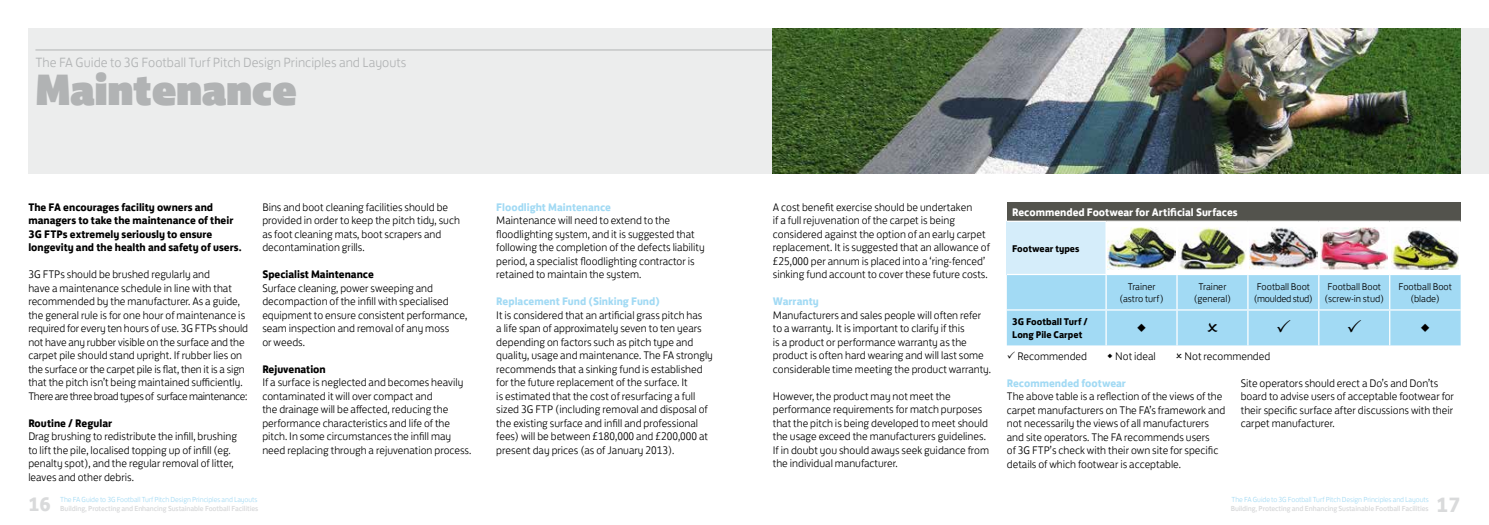
<style>
.page{position:relative;width:1489px;height:525px;background:#fff}
.page>*{position:absolute;margin:0;border:0;box-sizing:border-box;transform-origin:0 0}
.t1{font:45px "FS Jack Poster";letter-spacing:-.01em;color:#b1b3b4}
.t2{font:700 21.25px "FS Jack";color:#d9dadb}
.t3{font:700 20px "FS Jack";color:#d9dadb}
.t4{font:300 13.75px "FS Jack";color:#b1b3b4}
.t5{font:300 11.25px/13.5px "FS Jack";color:#000}
.t6{font:700 11.25px/13.5px "FS Jack";color:#000}
.t7{font:700 11.25px "FS Jack";color:#a2daf4}
.t8{font:700 11.25px "FS Jack";letter-spacing:-.01em;color:#fff}
.t9{font:300 10px/12.5px "FS Jack";color:#000;text-align:center}
.t10{font:700 10px/12.5px "FS Jack";color:#000}
.t11{font:500 7.5px "FS Jack";letter-spacing:-.01em;color:#d9dadb}
.t12{font:300 7.5px "FS Jack";letter-spacing:-.01em;color:#a2daf4}
</style>
<div class="page">
<div style="left:28px;top:28px;width:1460px;height:146px;background:#eceded"></div>
<hr style="left:35px;top:50px;width:745px;height:1px;background:#b1b3b4">
<img style="left:772px;top:28px;width:688px;height:146px">
<div style="left:1006px;top:202px;width:454px;height:19px;background:#53534d"></div>
<div style="left:1006px;top:221px;width:100px;height:53px;background:#d5edfa"></div>
<div style="left:1006px;top:275px;width:454px;height:70px;background:#a2daf4"></div>
<hr style="left:1006px;top:220px;width:100px;height:2px;background:#fff">
<hr style="left:1106px;top:220px;width:70px;height:2px;background:#fff">
<hr style="left:1176px;top:220px;width:71px;height:2px;background:#fff">
<hr style="left:1247px;top:220px;width:71px;height:2px;background:#fff">
<hr style="left:1318px;top:220px;width:71px;height:2px;background:#fff">
<hr style="left:1389px;top:220px;width:71px;height:2px;background:#fff">
<hr style="left:1105px;top:275px;width:1px;height:34px;background:#fff">
<hr style="left:1176px;top:275px;width:1px;height:34px;background:#fff">
<hr style="left:1247px;top:275px;width:1px;height:34px;background:#fff">
<hr style="left:1317px;top:275px;width:2px;height:34px;background:#fff">
<hr style="left:1388px;top:275px;width:2px;height:34px;background:#fff">
<hr style="left:1006px;top:309px;width:100px;height:1px;background:#fff">
<hr style="left:1106px;top:309px;width:70px;height:1px;background:#fff">
<hr style="left:1105px;top:310px;width:1px;height:35px;background:#fff">
<hr style="left:1176px;top:309px;width:71px;height:1px;background:#fff">
<hr style="left:1176px;top:310px;width:1px;height:35px;background:#fff">
<hr style="left:1247px;top:309px;width:71px;height:1px;background:#fff">
<hr style="left:1247px;top:310px;width:1px;height:35px;background:#fff">
<hr style="left:1318px;top:309px;width:71px;height:1px;background:#fff">
<hr style="left:1317px;top:310px;width:2px;height:35px;background:#fff">
<hr style="left:1389px;top:309px;width:71px;height:1px;background:#fff">
<hr style="left:1388px;top:310px;width:2px;height:35px;background:#fff">
<hr style="left:1105px;top:222px;width:1px;height:52px;background:#fff">
<img style="left:1107px;top:227px;width:68px;height:42px">
<img style="left:1178px;top:227px;width:67px;height:42px">
<img style="left:1249px;top:227px;width:67px;height:42px">
<img style="left:1391px;top:229px;width:67px;height:40px">
<img style="left:1320px;top:227px;width:67px;height:42px">
<svg style="left:1137px;top:324px;width:8px;height:8px"></svg>
<svg style="left:1207px;top:323px;width:10px;height:9px"></svg>
<svg style="left:1276px;top:320px;width:14px;height:12px"></svg>
<svg style="left:1347px;top:320px;width:13px;height:12px"></svg>
<svg style="left:1420px;top:324px;width:8px;height:8px"></svg>
<p class="t4" style="left:35px;top:52px;width:372px">The FA Guide to 3G Football Turf Pitch Design Principles and Layouts</p>
<h1 class="t1" style="left:35px;top:50px;width:263px">Maintenance</h1>
<p class="t6" style="left:28px;top:199px;width:215px">The FA encourages facility owners and managers to take the maintenance of their 3G FTPs extremely seriously to ensure longevity and the health and safety of users.</p>
<p class="t5" style="left:28px;top:266px;width:221px">3G FTPs should be brushed regularly and<br>have a maintenance schedule in line with that recommended by the manufacturer. As a guide, the general rule is for one hour of maintenance is required for every ten hours of use. 3G FTPs should not have any rubber visible on the surface and the carpet pile should stand upright. If rubber lies on the surface or the carpet pile is flat, then it is a sign that the pitch isn’t being maintained sufficiently.<br>There are three broad types of surface maintenance:</p>
<p class="t6" style="left:28px;top:415px;width:85px">Routine / Regular</p>
<p class="t5" style="left:28px;top:428px;width:210px">Drag brushing to redistribute the infill, brushing to lift the pile, localised topping up of infill (eg. penalty spot), and the regular removal of litter, leaves and other debris.</p>
<p class="t5" style="left:262px;top:199px;width:199px">Bins and boot cleaning facilities should be provided in order to keep the pitch tidy, such as foot cleaning mats, boot scrapers and decontamination grills.</p>
<p class="t6" style="left:262px;top:266px;width:113px">Specialist Maintenance</p>
<p class="t5" style="left:262px;top:280px;width:206px">Surface cleaning, power sweeping and decompaction of the infill with specialised equipment to ensure consistent performance, seam inspection and removal of any moss<br>or weeds.</p>
<p class="t6" style="left:262px;top:361px;width:65px">Rejuvenation</p>
<p class="t5" style="left:262px;top:374px;width:210px">If a surface is neglected and becomes heavily contaminated it will over compact and<br>the drainage will be affected, reducing the performance characteristics and life of the pitch. I n some circumstances the infill may need replacing through a rejuvenation process.</p>
<p class="t7" style="left:496px;top:197px;width:116px">Floodlight Maintenance</p>
<p class="t5" style="left:496px;top:212px;width:210px">Maintenance will need to extend to the floodlighting system, and it is suggested that following the completion of the defects liability period, a specialist floodlighting contractor is retained to maintain the system.</p>
<p class="t7" style="left:496px;top:292px;width:165px">Replacement Fund (Sinking Fund)</p>
<p class="t5" style="left:496px;top:307px;width:218px">It is considered that an artificial grass pitch has<br>a life span of approximately seven to ten years depending on factors such as pitch type and quality, usage and maintenance. The FA strongly recommends that a sinking fund is established for the future replacement of the surface. It<br>is estimated that the cost of resurfacing a full sized 3G FTP (including removal and disposal of the existing surface and infill and professional fees) will be between £180,000 and £200,000 at present day prices (as of January 2013).</p>
<p class="t5" style="left:772px;top:199px;width:218px">A cost benefit exercise should be undertaken<br>if a full rejuvenation of the carpet is being considered against the option of an early carpet replacement. It is suggested that an allowance of £25,000 per annum is placed into a ‘ring-fenced’ sinking fund account to cover these future costs.</p>
<p class="t7" style="left:772px;top:292px;width:47px">Warranty</p>
<p class="t5" style="left:772px;top:307px;width:220px">Manufacturers and sales people will often refer to a warranty. It is important to clarify if this<br>is a product or performance warranty as the product is often hard wearing and will last some considerable time meeting the product warranty.</p>
<p class="t5" style="left:772px;top:388px;width:218px">H owever, the product may not meet the performance requirements for match purposes that the pitch is being developed to meet should the usage exceed the manufacturers guidelines.<br>If in doubt you should aways seek guidance from the individual manufacturer.</p>
<p class="t8" style="left:1012px;top:202px;width:227px">Recommended Footwear for Artificial Surfaces</p>
<p class="t10" style="left:1012px;top:241px;width:69px">Footwear types</p>
<p class="t9" style="left:1119px;top:279px;width:46px">Trainer (astro turf)</p>
<p class="t9" style="left:1193px;top:279px;width:39px">Trainer (general)</p>
<p class="t9" style="left:1253px;top:279px;width:61px;text-align:left">Football Boot (moulded stud)</p>
<p class="t9" style="left:1324px;top:279px;width:61px">Football Boot (screw-in stud)</p>
<p class="t9" style="left:1398px;top:279px;width:55px">Football Boot (blade)</p>
<p class="t10" style="left:1012px;top:314px;width:77px">3G Football Turf /<br>Long Pile Carpet</p>
<p class="t5" style="left:1017px;top:348px;width:71px">Recommended</p>
<p class="t5" style="left:1115px;top:348px;width:42px">Not ideal</p>
<p class="t5" style="left:1184px;top:348px;width:87px">Not recommended</p>
<p class="t7" style="left:1006px;top:373px;width:121px">Recommended footwear</p>
<p class="t5" style="left:1006px;top:388px;width:220px">The above table is a reflection of the views of the carpet manufacturers on The FA’s framework and not necessarily the views of all manufacturers and site operators. The FA recommends users<br>of 3G FTP’s check with their own site for specific details of which footwear is acceptable.</p>
<p class="t5" style="left:1240px;top:374px;width:215px">Site operators should erect a Do’s and Don’ts board to advise users of acceptable footwear for their specific surface after discussions with their carpet manufacturer.</p>
<p class="t12" style="left:60px;top:493px;width:199px">The FA Guide to 3G Football Turf Pitch Design Principles and Layouts</p>
<p class="t11" style="left:60px;top:502px;width:199px">Building, Protecting and Enhancing Sustainable Football Facilities</p>
<p class="t12" style="left:1231px;top:493px;width:199px">The FA Guide to 3G Football Turf Pitch Design Principles and Layouts</p>
<h3 class="t3" style="left:28px;top:487px;width:24px">16</h3>
<p class="t11" style="left:1230px;top:502px;width:199px">Building, Protecting and Enhancing Sustainable Football Facilities</p>
<h2 class="t2" style="left:1436px;top:486px;width:26px">17</h2>
</div>
